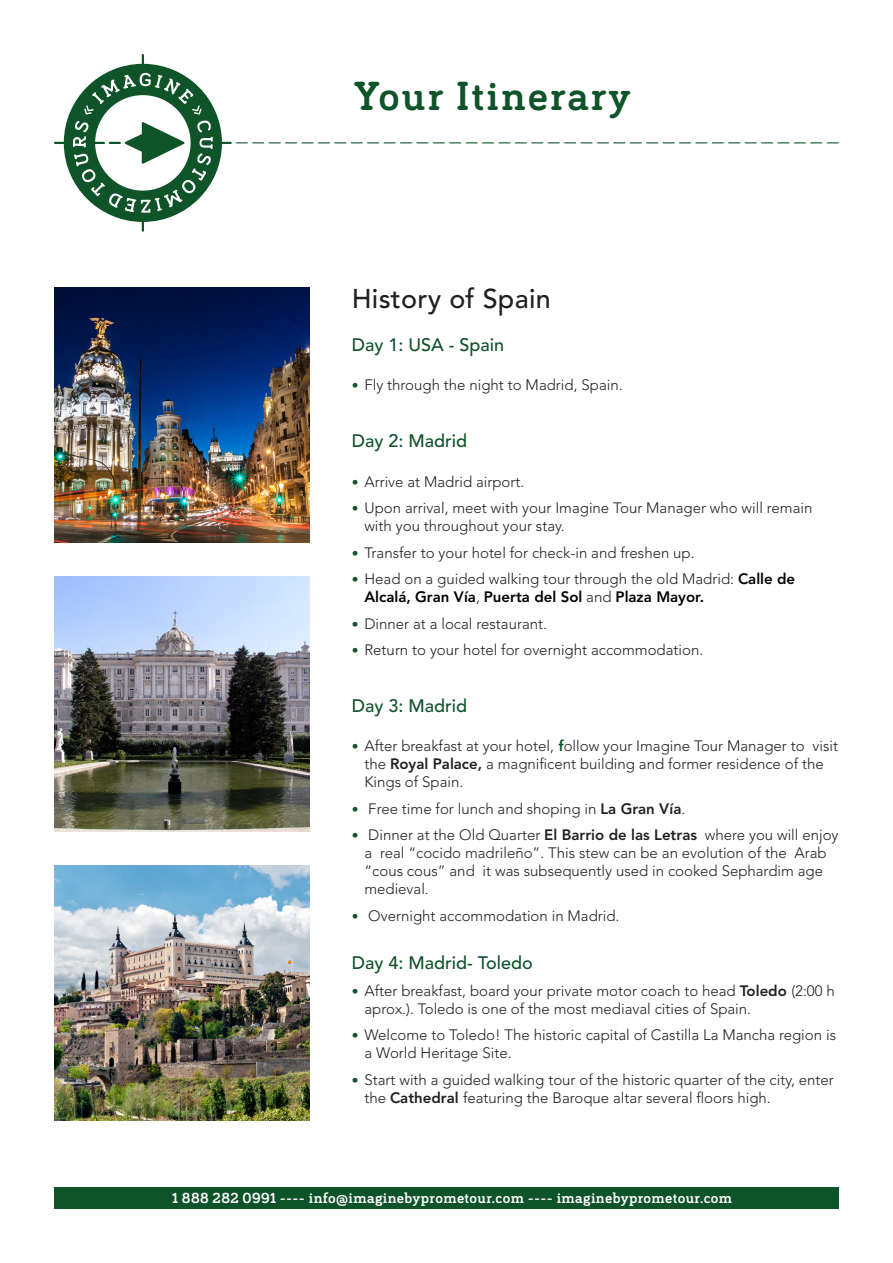
<style>
.page{position:relative;width:893px;height:1263px;background:#fff}
.page>*{position:absolute;margin:0;border:0;box-sizing:border-box;transform-origin:0 0}
.t1{font:700 42px "Bariol Serif";letter-spacing:.05em;color:#0f5329}
.t2{font:500 27px "Avenir LT Std";letter-spacing:.01em;color:#231f20}
.TEXTO{font:500 18px "Avenir LT Std";color:#0f5329}
.t3{font:300 15px/18px "Avenir LT Std";color:#231f20}
.t4{font:700 15px "Bariol Serif";letter-spacing:.025em;color:#fff}
.s1{font-size:13.5px;color:#0f5329}
.s2{font-weight:800;color:#000}
.s3{font-weight:800;color:#0f5329}
.s4{font-weight:800}
</style>
<div class="page">
<img style="left:54px;top:287px;width:255px;height:255px">
<img style="left:54px;top:576px;width:255px;height:255px">
<div style="left:54px;top:1188px;width:785px;height:21px;background:#0f5329"></div>
<svg style="left:54px;top:54px;width:785px;height:178px"></svg>
<img style="left:54px;top:865px;width:255px;height:256px">
<p class="t1" style="left:354px;top:66px;width:278px">Your Itinerary</p>
<p class="t2" style="left:352px;top:283px;width:201px">History of Spain</p>
<p class="TEXTO" style="left:352px;top:334px;width:154px">Day 1: USA - Spain</p>
<p class="t3" style="left:352px;top:376px;width:272px"><span class="s1">•</span> Fly through the night to Madrid, Spain.</p>
<p class="TEXTO" style="left:352px;top:430px;width:117px">Day 2: Madrid</p>
<p class="t3" style="left:352px;top:473px;width:174px"><span class="s1">•</span> Arrive at Madrid airport.</p>
<p class="t3" style="left:364px;top:499px;width:450px;text-indent:-13px"><span class="s1">•</span> Upon arrival, meet with your Imagine Tour Manager who will remain with you throughout your stay.</p>
<p class="t3" style="left:352px;top:544px;width:344px"><span class="s1">•</span> Transfer to your hotel for check-in and freshen up.</p>
<p class="t3" style="left:364px;top:570px;width:432px;text-indent:-13px"><span class="s1">•</span> Head on a guided walking tour through the old Madrid: <span class="s2">Calle de<br>Alcalá, Gran Vía</span>, <span class="s2">Puerta del Sol</span> and <span class="s2">Plaza Mayor.</span></p>
<p class="t3" style="left:352px;top:615px;width:197px"><span class="s1">•</span> Dinner at a local restaurant.</p>
<p class="t3" style="left:352px;top:641px;width:353px"><span class="s1">•</span> Return to your hotel for overnight accommodation.</p>
<p class="TEXTO" style="left:352px;top:695px;width:117px">Day 3: Madrid</p>
<p class="t3" style="left:364px;top:737px;width:475px;text-indent:-13px"><span class="s1">•</span> After breakfast at your hotel, <span class="s3">f</span>ollow your Imagine Tour Manager to visit the <span class="s4">Royal Palace,</span> a magnificent building and former residence of the<br>Kings of Spain.</p>
<p class="t3" style="left:352px;top:800px;width:335px"><span class="s1">•</span> Free time for lunch and shoping in <span class="s4">La Gran Vía</span>.</p>
<p class="t3" style="left:364px;top:826px;width:476px;text-indent:-13px"><span class="s1">•</span> Dinner at the Old Quarter <span class="s4">El Barrio de las Letras</span> where you will enjoy a real “cocido madrileño”. This stew can be an evolution of the Arab “cous cous” and it was subsequently used in cooked Sephardim age medieval.</p>
<p class="t3" style="left:352px;top:907px;width:269px"><span class="s1">•</span> Overnight accommodation in Madrid.</p>
<p class="TEXTO" style="left:352px;top:952px;width:183px">Day 4: Madrid- Toledo</p>
<p class="t3" style="left:364px;top:981px;width:472px;text-indent:-13px"><span class="s1">•</span> After breakfast, board your private motor coach to head <span class="s4">Toledo</span> (2:00 h aprox.). Toledo is one of the most mediaval cities of Spain.</p>
<p class="t3" style="left:364px;top:1026px;width:473px;text-indent:-13px"><span class="s1">•</span> Welcome to Toledo! The historic capital of Castilla La Mancha region is a World Heritage Site.</p>
<p class="t3" style="left:364px;top:1070px;width:471px;text-indent:-13px"><span class="s1">•</span> Start with a guided walking tour of the historic quarter of the city, enter the <span class="s4">Cathedral</span> featuring the Baroque altar several floors high.</p>
<p class="t4" style="left:172px;top:1187px;width:561px">1 888 282 0991 ---- info@imaginebyprometour.com ---- imaginebyprometour.com</p>
</div>
